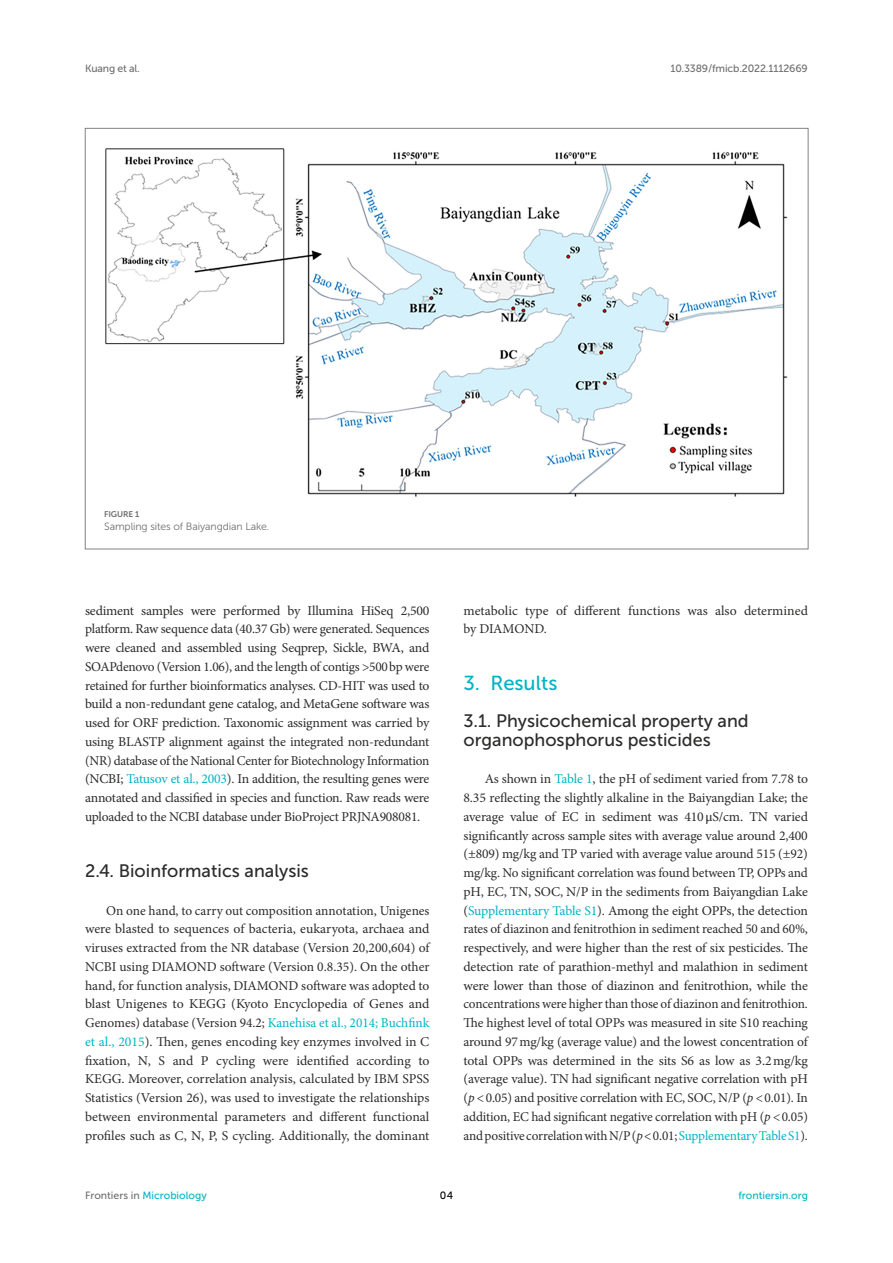
<style>
.page{position:relative;width:893px;height:1263px;background:#fff}
.page>*{position:absolute;margin:0;border:0;box-sizing:border-box;transform-origin:0 0}
.HEAD_1{font:20.25px "Museo Sans 500";color:#00b4c4}
.HEAD_2_after_HEAD_1{font:18px/18.8px "Museo Sans 500";color:#2b2b2a}
.HEAD_2{font:18px "Museo Sans 500";color:#2b2b2a}
.TEXT_FLUSH{font:13.5px/18.8px "Minion Pro";letter-spacing:-.01em;color:#2b2b2a;text-align:justify}
.t1{font:10.5px "Museo Sans 500";color:#00b4c4}
.t2{font:10.5px "Museo Sans 500";letter-spacing:-.015em;color:#706f70}
.FIG_LEG{font:10.5px "Museo Sans 300";letter-spacing:-.01em;color:#706f70}
.t3{font:10.5px "Museo Sans 500";color:#000}
.FIG_HD{font:8.25px "Museo Sans 700";letter-spacing:-.01em;color:#706f70}
.s1{color:#00b4c4}
.s2{font-family:"STIX General"}
.s3{font-style:italic}
.s4{color:#706f70}
</style>
<div class="page">
<img style="left:105px;top:148px;width:683px;height:349px">
<p class="t2" style="left:85px;top:63px;width:56px">Kuang et al.</p>
<p class="t2" style="left:670px;top:63px;width:139px">10.3389/fmicb.2022.1112669</p>
<p class="FIG_HD" style="left:104px;top:509px;width:37px">FIGURE 1</p>
<p class="FIG_LEG" style="left:104px;top:521px;width:167px">Sampling sites of Baiyangdian Lake.</p>
<p class="TEXT_FLUSH" style="left:85px;top:601px;width:346px">sediment samples were performed by Illumina HiSeq 2,500 platform. Raw sequence data (40.37 Gb) were generated. Sequences were cleaned and assembled using Seqprep, Sickle, BWA, and SOAPdenovo (Version 1.06), and the length of contigs &gt;500bp were retained for further bioinformatics analyses. CD-HIT was used to build a non-redundant gene catalog, and MetaGene software was used for ORF prediction. Taxonomic assignment was carried by using BLASTP alignment against the integrated non-redundant (NR) database of the National Center for Biotechnology Information (NCBI; <span class="s1">Tatusov et al., 2003</span>). In addition, the resulting genes were annotated and classified in species and function. Raw reads were uploaded to the NCBI database under BioProject PRJNA908081.</p>
<p class="HEAD_2" style="left:85px;top:861px;width:225px">2.4. Bioinformatics analysis</p>
<p class="TEXT_FLUSH" style="left:85px;top:901px;width:346px;text-indent:21px">On one hand, to carry out composition annotation, Unigenes were blasted to sequences of bacteria, eukaryota, archaea and viruses extracted from the NR database (Version 20,200,604) of NCBI using DIAMOND software (Version 0.8.35). On the other hand, for function analysis, DIAMOND software was adopted to blast Unigenes to KEGG (Kyoto Encyclopedia of Genes and Genomes) database (Version 94.2; <span class="s1">Kanehisa et al., 2014; Buchfink et al., 2015</span>). Then, genes encoding key enzymes involved in C fixation, N, S and P cycling were identified according to KEGG. Moreover, correlation analysis, calculated by IBM SPSS Statistics (Version 26), was used to investigate the relationships between environmental parameters and different functional profiles such as C, N, P, S cycling. Additionally, the dominant</p>
<p class="TEXT_FLUSH" style="left:463px;top:601px;width:346px">metabolic type of different functions was also determined by DIAMOND.</p>
<p class="HEAD_1" style="left:463px;top:671px;width:95px">3. Results</p>
<p class="HEAD_2_after_HEAD_1" style="left:463px;top:711px;width:287px">3.1. Physicochemical property and organophosphorus pesticides</p>
<p class="TEXT_FLUSH" style="left:463px;top:770px;width:346px;text-indent:21px">As shown in <span class="s1">Table 1</span>, the pH of sediment varied from 7.78 to 8.35 reflecting the slightly alkaline in the Baiyangdian Lake; the average value of EC in sediment was 410<span class="s2">μ</span>S/cm. TN varied significantly across sample sites with average value around 2,400 (±809) mg/kg and TP varied with average value around 515 (±92) mg/kg. No significant correlation was found between TP, OPPs and pH, EC, TN, SOC, N/P in the sediments from Baiyangdian Lake (<span class="s1">Supplementary Table S1</span>). Among the eight OPPs, the detection rates of diazinon and fenitrothion in sediment reached 50 and 60%, respectively, and were higher than the rest of six pesticides. The detection rate of parathion-methyl and malathion in sediment were lower than those of diazinon and fenitrothion, while the concentrations were higher than those of diazinon and fenitrothion.<br>The highest level of total OPPs was measured in site S10 reaching around 97mg/kg (average value) and the lowest concentration of total OPPs was determined in the sits S6 as low as 3.2mg/kg (average value). TN had significant negative correlation with pH (<span class="s3">p</span> &lt;0.05) and positive correlation with EC, SOC, N/P (<span class="s3">p</span> &lt;0.01). In addition, EC had significant negative correlation with pH (<span class="s3">p</span> &lt;0.05) and positive correlation with N/P (<span class="s3">p</span> &lt;0.01; <span class="s1">Supplementary Table S1</span>).</p>
<p class="t1" style="left:85px;top:1190px;width:123px"><span class="s4">Frontiers in</span> Microbiology</p>
<p class="t3" style="left:440px;top:1190px;width:15px">04</p>
<p class="t1" style="left:738px;top:1190px;width:71px">frontiersin.org</p>
</div>
